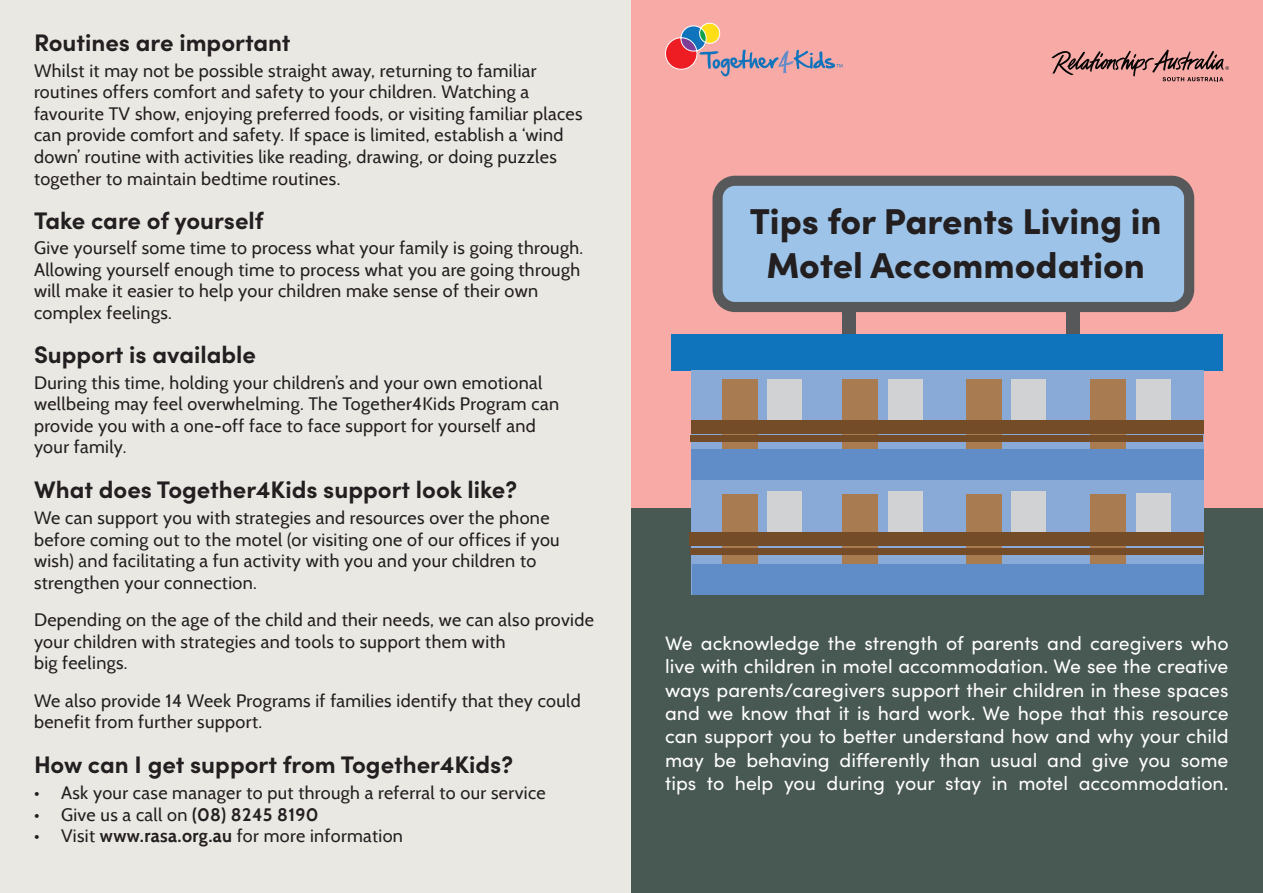
<style>
.page{position:relative;width:1263px;height:893px;background:#fff}
.page>*{position:absolute;margin:0;border:0;box-sizing:border-box;transform-origin:0 0}
.t1{font:900 36px/43.2px "Sofia Pro";color:#231f20;text-align:center}
.t2{font:700 24px "Sofia Pro";color:#231f20}
.t3{font:19.5px/23.4px "Sofia Pro";color:#fff;text-align:justify}
.t4{font:18px/21.6px "Cabin";letter-spacing:.02em;color:#231f20}
.s1{font-weight:700}
</style>
<div class="page">
<div style="left:0;top:0;width:631px;height:893px;background:#eae8e3"></div>
<div style="left:631px;top:0;width:632px;height:537px;background:#f8aaa7"></div>
<div style="left:631px;top:509px;width:632px;height:384px;background:#485853"></div>
<div style="left:671px;top:334px;width:551px;height:37px;background:#1074bc"></div>
<div style="left:691px;top:371px;width:513px;height:224px;background:#89a9d7"></div>
<div style="left:722px;top:379px;width:35px;height:70px;background:#a97b50"></div>
<div style="left:842px;top:379px;width:35px;height:70px;background:#a97b50"></div>
<div style="left:967px;top:379px;width:35px;height:70px;background:#a97b50"></div>
<div style="left:1090px;top:379px;width:36px;height:70px;background:#a97b50"></div>
<div style="left:967px;top:494px;width:35px;height:70px;background:#a97b50"></div>
<div style="left:1090px;top:494px;width:36px;height:70px;background:#a97b50"></div>
<div style="left:842px;top:494px;width:35px;height:70px;background:#a97b50"></div>
<div style="left:722px;top:494px;width:35px;height:70px;background:#a97b50"></div>
<div style="left:767px;top:379px;width:34px;height:41px;background:#d1d2d4"></div>
<div style="left:889px;top:379px;width:34px;height:41px;background:#d1d2d4"></div>
<div style="left:1011px;top:379px;width:35px;height:41px;background:#d1d2d4"></div>
<div style="left:1136px;top:379px;width:34px;height:41px;background:#d1d2d4"></div>
<div style="left:1136px;top:494px;width:34px;height:41px;background:#d1d2d4"></div>
<div style="left:1011px;top:491px;width:35px;height:42px;background:#d1d2d4"></div>
<div style="left:889px;top:491px;width:34px;height:42px;background:#d1d2d4"></div>
<div style="left:767px;top:491px;width:34px;height:42px;background:#d1d2d4"></div>
<div style="left:691px;top:420px;width:513px;height:13px;background:#744c27"></div>
<div style="left:691px;top:436px;width:512px;height:6px;background:#744c27"></div>
<div style="left:690px;top:533px;width:514px;height:13px;background:#744c27"></div>
<div style="left:691px;top:548px;width:512px;height:7px;background:#744c27"></div>
<div style="left:691px;top:449px;width:513px;height:31px;background:#608cc8"></div>
<div style="left:692px;top:564px;width:511px;height:30px;background:#608cc8"></div>
<div style="left:842px;top:307px;width:13px;height:27px;background:#57585a"></div>
<div style="left:1066px;top:307px;width:13px;height:27px;background:#57585a"></div>
<svg style="left:712px;top:176px;width:482px;height:136px;background:#91b0ce"></svg>
<svg style="left:1051px;top:50px;width:178px;height:31px"></svg>
<svg style="left:665px;top:23px;width:177px;height:53px"></svg>
<p class="t2" style="left:34px;top:24px;width:258px">Routines are important</p>
<p class="t4" style="left:34px;top:59px;width:550px">Whilst it may not be possible straight away, returning to familiar routines offers comfort and safety to your children. Watching a favourite TV show, enjoying preferred foods, or visiting familiar places can provide comfort and safety. If space is limited, establish a ‘wind down’ routine with activities like reading, drawing, or doing puzzles together to maintain bedtime routines.</p>
<p class="t2" style="left:34px;top:202px;width:231px">Take care of yourself</p>
<p class="t4" style="left:34px;top:237px;width:551px">Give yourself some time to process what your family is going through.<br>Allowing yourself enough time to process what you are going through will make it easier to help your children make sense of their own complex feelings.</p>
<p class="t2" style="left:34px;top:336px;width:224px">Support is available</p>
<p class="t4" style="left:34px;top:371px;width:527px">During this time, holding your children’s and your own emotional wellbeing may feel overwhelming. The Together4Kids Program can provide you with a one-off face to face support for yourself and your family.</p>
<p class="t2" style="left:34px;top:471px;width:485px">What does Together4Kids support look like?</p>
<p class="t4" style="left:34px;top:507px;width:527px">We can support you with strategies and resources over the phone before coming out to the motel (or visiting one of our offices if you wish) and facilitating a fun activity with you and your children to strengthen your connection.</p>
<p class="t4" style="left:34px;top:609px;width:561px">Depending on the age of the child and their needs, we can also provide your children with strategies and tools to support them with<br>big feelings.</p>
<p class="t4" style="left:34px;top:689px;width:548px">We also provide 14 Week Programs if families identify that they could benefit from further support.</p>
<p class="t2" style="left:34px;top:746px;width:481px">How can I get support from Together4Kids?</p>
<p class="t4" style="left:34px;top:782px;width:513px">• Ask your case manager to put through a referral to our service</p>
<p class="t4" style="left:34px;top:803px;width:286px">• Give us a call on <span class="s1">(08) 8245 8190</span></p>
<p class="t4" style="left:34px;top:825px;width:370px">• Visit <span class="s1">www.rasa.org.au</span> for more information</p>
<p class="t1" style="left:750px;top:197px;width:413px">Tips for Parents Living in<br>Motel Accommodation</p>
<p class="t3" style="left:665px;top:630px;width:565px">We acknowledge the strength of parents and caregivers who live with children in motel accommodation. We see the creative ways parents/caregivers support their children in these spaces and we know that it is hard work. We hope that this resource can support you to better understand how and why your child may be behaving differently than usual and give you some tips to help you during your stay in motel accommodation.</p>
</div>
